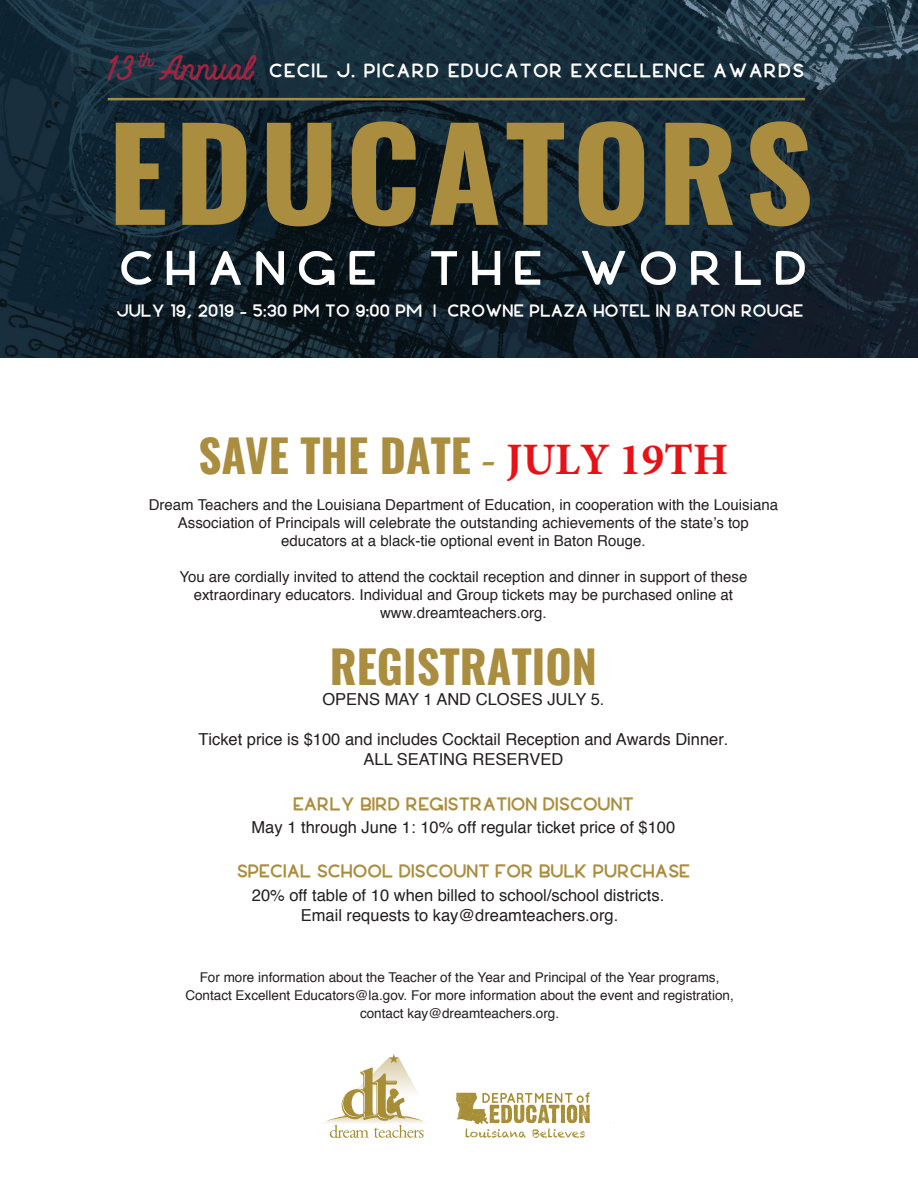
<style>
.page{position:relative;width:918px;height:1188px;background:#fff}
.page>*{position:absolute;margin:0;border:0;box-sizing:border-box;transform-origin:0 0}
.t1{font:700 126.15px "Oswald";letter-spacing:.05em;color:#aa8d3e;scale:1.06 1}
.t2{font:700 58.05px "Luam";letter-spacing:.18em;color:#fff;scale:1.04 1}
.t3{font:700 45px "Oswald";color:#aa8d3e}
.t4{font:700 23.7px "Luam";letter-spacing:.05em;color:#fff}
.t5{font:700 22.5px "Luam";color:#aa8d3e}
.t6{font:700 21px "Luam";letter-spacing:.01em;color:#fff}
.t7{font:16.5px/19.8px "Helvetica";color:#231f20;text-align:center}
.t8{font:15px/18px "Helvetica";color:#231f20;text-align:center}
.t9{font:13.5px "Helvetica";color:#231f20}
.s1{font-family:"Noble Company";font-weight:400;font-size:38.7px;color:#9f2541}
.s2{font-family:"Minion Pro"}
.s3{font-family:"Minion Pro";color:#e71218}
</style>
<div class="page">
<img style="left:0;top:0;width:918px;height:358px">
<hr style="left:108px;top:98px;width:697px;height:2px;background:#aa8d3e">
<svg style="left:456px;top:1092px;width:155px;height:46px"></svg>
<svg style="left:323px;top:1054px;width:103px;height:84px"></svg>
<p class="t4" style="left:108px;top:61px;width:698px"><span class="s1">13</span> <sup>th</sup> <span class="s1">Annual</span> CECIL J. PICARD EDUCATOR EXCELLENCE AWARDS</p>
<p class="t1" style="left:108px;top:108px;width:667px">EDUCATORS</p>
<p class="t2" style="left:119px;top:245px;width:663px">CHANGE THE WORLD</p>
<p class="t6" style="left:116px;top:302px;width:689px">JULY 19, 2019 - 5:30 PM TO 9:00 PM | CROWNE PLAZA HOTEL IN BATON ROUGE</p>
<p class="t3" style="left:199px;top:433px;width:531px">SAVE THE DATE <span class="s2">-</span> <span class="s3">JULY 19TH</span></p>
<p class="t8" style="left:149px;top:497px;width:631px">Dream Teachers and the Louisiana Department of Education, in cooperation with the Louisiana<br>Association of Principals will celebrate the outstanding achievements of the state’s top educators at a black-tie optional event in Baton Rouge.</p>
<p class="t8" style="left:179px;top:569px;width:570px">You are cordially invited to attend the cocktail reception and dinner in support of these extraordinary educators. Individual and Group tickets may be purchased online at www.dreamteachers.org.</p>
<p class="t3" style="left:330px;top:644px;width:269px">REGISTRATION</p>
<p class="t7" style="left:322px;top:690px;width:284px">OPENS MAY 1 AND CLOSES JULY 5.</p>
<p class="t7" style="left:198px;top:730px;width:532px">Ticket price is $100 and includes Cocktail Reception and Awards Dinner.<br>ALL SEATING RESERVED</p>
<p class="t5" style="left:293px;top:795px;width:342px">EARLY BIRD REGISTRATION DISCOUNT</p>
<p class="t7" style="left:252px;top:818px;width:425px">May 1 through June 1: 10% off regular ticket price of $100</p>
<p class="t5" style="left:237px;top:862px;width:455px">SPECIAL SCHOOL DISCOUNT FOR BULK PURCHASE</p>
<p class="t7" style="left:252px;top:886px;width:414px">20% off table of 10 when billed to school/school districts.</p>
<p class="t7" style="left:301px;top:905px;width:319px">Email requests to kay@dreamteachers.org.</p>
<p class="t9" style="left:200px;top:967px;width:521px">For more information about the Teacher of the Year and Principal of the Year programs,</p>
<p class="t9" style="left:185px;top:985px;width:550px">Contact Excellent Educators@la.gov. For more information about the event and registration,</p>
<p class="t9" style="left:360px;top:1003px;width:201px">contact kay@dreamteachers.org.</p>
</div>
